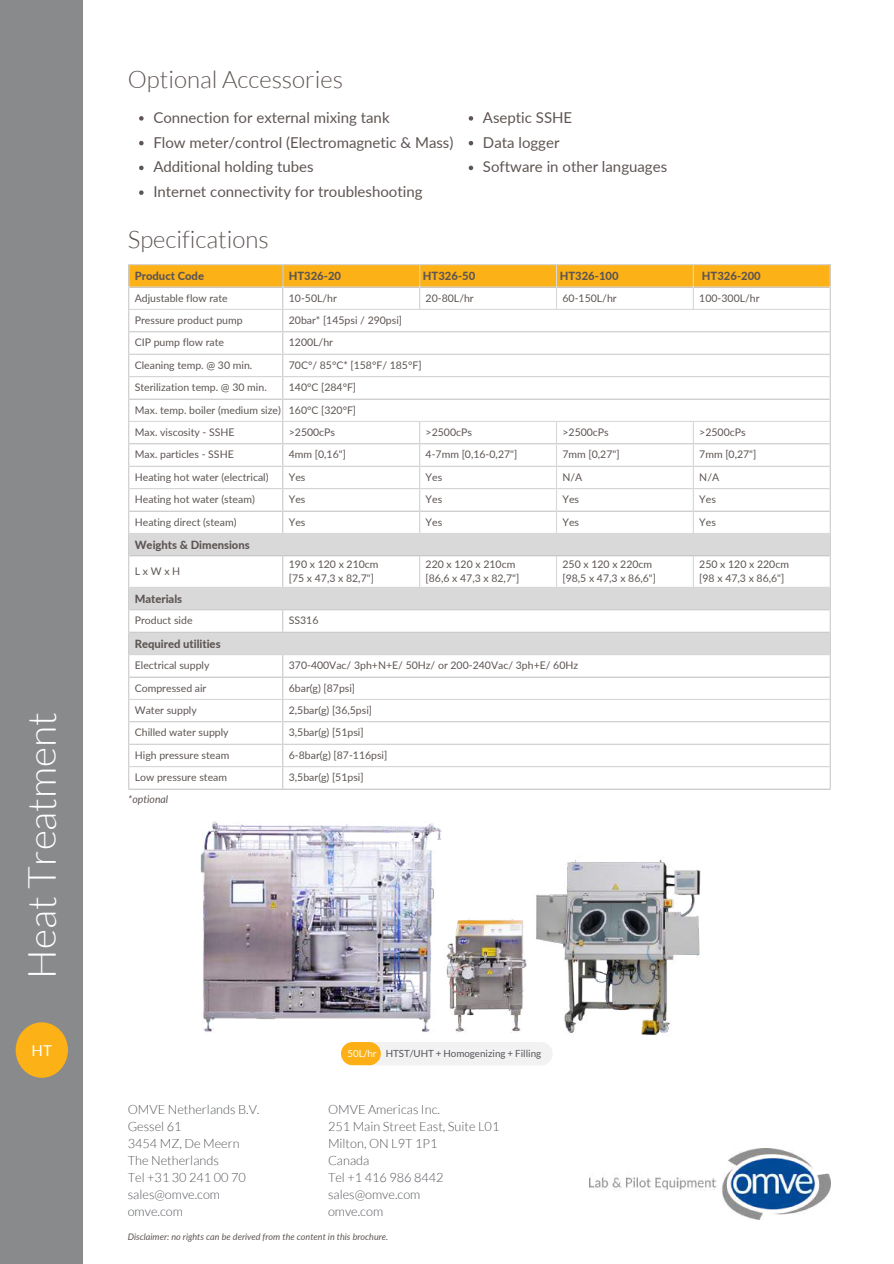
<style>
.page{position:relative;width:894px;height:1264px;background:#fff}
.page>*{position:absolute;margin:0;border:0;box-sizing:border-box;transform-origin:0 0}
.t1{font:300 39px "Lato";color:#fff}
.t2{font:300 24px "Lato";color:#5d5553}
.t3{font:15px/24.8px "Lato";color:#5d5553}
.t4{font:15px "Lato";color:#fff}
.t5{font:300 12.75px/17px "Lato";color:#54565b}
.t6{font:800 11.25px "Lato";color:#5d5553}
.t7{font:10.5px/14px "Lato";color:#5d5553}
.t8{font:italic 10.5px "Lato";color:#5d5553}
.t9{font:9.75px "Lato";color:#54565b}
.t10{font:italic 9px "Lato";color:#5d5553}
.s1{color:#fff}
</style>
<div class="page">
<div style="left:1px;top:0;width:82px;height:1263px;background:#888a8c"></div>
<div style="left:16px;top:1022px;width:52px;height:55px;background:#fcb116;border-radius:50%"></div>
<img style="left:589px;top:1148px;width:241px;height:71px">
<div style="left:129px;top:265px;width:700px;height:21px;background:#fcb116"></div>
<svg style="left:129px;top:534px;width:700px;height:120px;fill:#d9d9d9"></svg>
<hr style="left:128px;top:265px;width:1px;height:523px;background:#d9d9d9">
<hr style="left:282px;top:265px;width:1px;height:268px;background:#d9d9d9">
<hr style="left:282px;top:556px;width:1px;height:31px;background:#d9d9d9">
<svg style="left:282px;top:610px;width:1px;height:21px"></svg>
<hr style="left:282px;top:655px;width:1px;height:133px;background:#d9d9d9">
<hr style="left:419px;top:265px;width:1px;height:44px;background:#d9d9d9">
<hr style="left:419px;top:422px;width:1px;height:111px;background:#d9d9d9">
<hr style="left:419px;top:556px;width:1px;height:31px;background:#d9d9d9">
<hr style="left:556px;top:265px;width:1px;height:44px;background:#d9d9d9">
<hr style="left:556px;top:422px;width:1px;height:111px;background:#d9d9d9">
<hr style="left:556px;top:556px;width:1px;height:31px;background:#d9d9d9">
<hr style="left:692px;top:265px;width:1px;height:44px;background:#d9d9d9">
<hr style="left:692px;top:422px;width:1px;height:111px;background:#d9d9d9">
<hr style="left:692px;top:556px;width:1px;height:31px;background:#d9d9d9">
<hr style="left:829px;top:265px;width:1px;height:523px;background:#d9d9d9">
<hr style="left:128px;top:264px;width:702px;height:1px;background:#d9d9d9">
<hr style="left:128px;top:286px;width:702px;height:1px;background:#d9d9d9">
<hr style="left:128px;top:309px;width:702px;height:1px;background:#d9d9d9">
<hr style="left:128px;top:331px;width:702px;height:1px;background:#d9d9d9">
<hr style="left:128px;top:354px;width:702px;height:1px;background:#d9d9d9">
<hr style="left:128px;top:376px;width:702px;height:1px;background:#d9d9d9">
<hr style="left:128px;top:398px;width:702px;height:1px;background:#d9d9d9">
<hr style="left:128px;top:421px;width:702px;height:1px;background:#d9d9d9">
<hr style="left:128px;top:443px;width:702px;height:1px;background:#d9d9d9">
<hr style="left:128px;top:465px;width:702px;height:2px;background:#d9d9d9">
<hr style="left:128px;top:488px;width:702px;height:1px;background:#d9d9d9">
<hr style="left:128px;top:510px;width:702px;height:1px;background:#d9d9d9">
<hr style="left:128px;top:533px;width:702px;height:1px;background:#d9d9d9">
<hr style="left:128px;top:555px;width:702px;height:1px;background:#d9d9d9">
<hr style="left:128px;top:587px;width:702px;height:1px;background:#d9d9d9">
<hr style="left:128px;top:609px;width:702px;height:1px;background:#d9d9d9">
<hr style="left:128px;top:631px;width:702px;height:1px;background:#d9d9d9">
<hr style="left:128px;top:654px;width:702px;height:1px;background:#d9d9d9">
<hr style="left:128px;top:676px;width:702px;height:1px;background:#d9d9d9">
<hr style="left:128px;top:699px;width:702px;height:1px;background:#d9d9d9">
<hr style="left:128px;top:721px;width:702px;height:1px;background:#d9d9d9">
<hr style="left:128px;top:743px;width:702px;height:1px;background:#d9d9d9">
<hr style="left:128px;top:766px;width:702px;height:1px;background:#d9d9d9">
<hr style="left:128px;top:788px;width:702px;height:1px;background:#d9d9d9">
<div style="left:373px;top:1042px;width:179px;height:23px;background:#f2f2f2"></div>
<div style="left:341px;top:1041px;width:40px;height:24px;background:#fcb016;border-radius:12px"></div>
<img style="left:200px;top:821px;width:242px;height:211px">
<img style="left:437px;top:917px;width:84px;height:116px">
<img style="left:521px;top:859px;width:180px;height:177px">
<svg style="left:139px;top:116px;width:4px;height:5px"></svg>
<svg style="left:139px;top:141px;width:4px;height:4px"></svg>
<svg style="left:139px;top:166px;width:4px;height:4px"></svg>
<svg style="left:139px;top:190px;width:4px;height:5px"></svg>
<svg style="left:468px;top:116px;width:5px;height:5px"></svg>
<svg style="left:468px;top:141px;width:5px;height:4px"></svg>
<svg style="left:468px;top:166px;width:5px;height:4px"></svg>
<h1 class="t1" style="left:17px;top:978px;width:268px;rotate:-90deg">Heat Treatment</h1>
<h3 class="t4" style="left:32px;top:1041px;width:22px">HT</h3>
<h2 class="t2" style="left:128px;top:64px;width:217px">Optional Accessories</h2>
<h3 class="t3" style="left:153px;top:105px;width:301px">Connection for external mixing tank<br>Flow meter/control (Electromagnetic &amp; Mass)<br>Additional holding tubes<br>Internet connectivity for troubleshooting</h3>
<h2 class="t2" style="left:128px;top:224px;width:142px">Specifications</h2>
<h3 class="t3" style="left:483px;top:105px;width:186px">Aseptic SSHE<br>Data logger<br>Software in other languages</h3>
<p class="t6" style="left:135px;top:269px;width:71px">Product Code</p>
<p class="t6" style="left:289px;top:269px;width:54px">HT326-20</p>
<p class="t6" style="left:423px;top:269px;width:54px">HT326-50</p>
<p class="t6" style="left:559px;top:269px;width:60px">HT326-100</p>
<p class="t6" style="left:701px;top:269px;width:60px">HT326-200</p>
<p class="t7" style="left:135px;top:290px;width:94px">Adjustable flow rate</p>
<p class="t7" style="left:289px;top:290px;width:50px">10-50L/hr</p>
<p class="t7" style="left:425px;top:290px;width:50px">20-80L/hr</p>
<p class="t7" style="left:562px;top:290px;width:56px">60-150L/hr</p>
<p class="t7" style="left:699px;top:290px;width:62px">100-300L/hr</p>
<p class="t7" style="left:135px;top:313px;width:109px">Pressure product pump</p>
<p class="t7" style="left:289px;top:313px;width:115px">20bar* [145psi / 290psi]</p>
<p class="t7" style="left:135px;top:335px;width:91px">CIP pump flow rate</p>
<p class="t7" style="left:289px;top:335px;width:46px">1200L/hr</p>
<p class="t7" style="left:135px;top:358px;width:119px">Cleaning temp. @ 30 min.</p>
<p class="t7" style="left:289px;top:358px;width:134px">70C°/ 85°C* [158°F/ 185°F]</p>
<p class="t7" style="left:135px;top:380px;width:133px">Sterilization temp. @ 30 min.</p>
<p class="t7" style="left:135px;top:376px;width:223px;line-height:22.4px;text-align:justify;text-indent:154px">140°C [284°F] Max. temp. boiler (medium size) 160°C [320°F] Max. viscosity - SSHE</p>
<p class="t7" style="left:289px;top:425px;width:48px">&gt;2500cPs</p>
<p class="t7" style="left:425px;top:425px;width:48px">&gt;2500cPs</p>
<p class="t7" style="left:562px;top:425px;width:48px">&gt;2500cPs</p>
<p class="t7" style="left:699px;top:425px;width:48px">&gt;2500cPs</p>
<p class="t7" style="left:135px;top:447px;width:100px">Max. particles - SSHE</p>
<p class="t7" style="left:289px;top:447px;width:59px">4mm [0,16"]</p>
<p class="t7" style="left:425px;top:447px;width:93px">4-7mm [0,16-0,27"]</p>
<p class="t7" style="left:562px;top:447px;width:59px">7mm [0,27"]</p>
<p class="t7" style="left:699px;top:447px;width:59px">7mm [0,27"]</p>
<p class="t7" style="left:135px;top:470px;width:135px">Heating hot water (electrical)</p>
<p class="t7" style="left:289px;top:470px;width:18px">Yes</p>
<p class="t7" style="left:425px;top:470px;width:18px">Yes</p>
<p class="t7" style="left:562px;top:470px;width:21px">N/A</p>
<p class="t7" style="left:699px;top:470px;width:21px">N/A</p>
<p class="t7" style="left:135px;top:492px;width:121px">Heating hot water (steam)</p>
<p class="t7" style="left:289px;top:492px;width:18px">Yes</p>
<p class="t7" style="left:425px;top:492px;width:18px">Yes</p>
<p class="t7" style="left:562px;top:492px;width:18px">Yes</p>
<p class="t7" style="left:699px;top:492px;width:18px">Yes</p>
<p class="t7" style="left:135px;top:514px;width:103px">Heating direct (steam)</p>
<p class="t7" style="left:289px;top:514px;width:18px">Yes</p>
<p class="t7" style="left:425px;top:514px;width:18px">Yes</p>
<p class="t7" style="left:562px;top:514px;width:18px">Yes</p>
<p class="t7" style="left:699px;top:514px;width:18px">Yes</p>
<p class="t6" style="left:135px;top:538px;width:116px">Weights &amp; Dimensions</p>
<p class="t7" style="left:135px;top:564px;width:47px">LxWxH</p>
<p class="t7" style="left:289px;top:557px;width:91px">190 x 120 x 210cm [75 x 47,3 x 82,7"]</p>
<p class="t7" style="left:425px;top:557px;width:95px">220 x 120 x 210cm [86,6 x 47,3 x 82,7"]</p>
<p class="t7" style="left:562px;top:557px;width:95px">250 x 120 x 220cm [98,5 x 47,3 x 86,6"]</p>
<p class="t7" style="left:699px;top:557px;width:91px">250 x 120 x 220cm [98 x 47,3 x 86,6"]</p>
<p class="t6" style="left:135px;top:591px;width:49px">Materials</p>
<p class="t7" style="left:135px;top:613px;width:59px">Product side</p>
<p class="t7" style="left:289px;top:613px;width:31px">SS316</p>
<p class="t6" style="left:135px;top:636px;width:87px">Required utilities</p>
<p class="t7" style="left:135px;top:658px;width:76px">Electrical supply</p>
<p class="t7" style="left:289px;top:658px;width:291px">370-400Vac/ 3ph+N+E/ 50Hz/ or 200-240Vac/ 3ph+E/ 60Hz</p>
<p class="t7" style="left:135px;top:680px;width:73px">Compressed air</p>
<p class="t7" style="left:289px;top:680px;width:68px">6bar(g) [87psi]</p>
<p class="t7" style="left:135px;top:703px;width:63px">Water supply</p>
<p class="t7" style="left:289px;top:703px;width:85px">2,5bar(g) [36,5psi]</p>
<p class="t7" style="left:135px;top:725px;width:95px">Chilled water supply</p>
<p class="t7" style="left:289px;top:725px;width:76px">3,5bar(g) [51psi]</p>
<p class="t7" style="left:135px;top:747px;width:96px">High pressure steam</p>
<p class="t7" style="left:289px;top:747px;width:100px">6-8bar(g) [87-116psi]</p>
<p class="t7" style="left:135px;top:770px;width:94px">Low pressure steam</p>
<p class="t7" style="left:289px;top:770px;width:76px">3,5bar(g) [51psi]</p>
<p class="t8" style="left:128px;top:793px;width:42px">*optional</p>
<p class="t9" style="left:347px;top:1047px;width:195px"><span class="s1">50L/hr</span> HTST/UHT + Homogenizing + Filling</p>
<p class="t5" style="left:128px;top:1100px;width:133px">OMVE Netherlands B.V.<br>Gessel 61<br>3454 MZ, De Meern<br>The Netherlands<br>Tel +31 30 241 00 70 sales@omve.com omve.com</p>
<p class="t5" style="left:328px;top:1100px;width:173px">OMVE Americas Inc.<br>251 Main Street East, Suite L01<br>Milton, ON L9T 1P1<br>Canada<br>Tel +1 416 986 8442 sales@omve.com<br>omve.com</p>
<p class="t10" style="left:128px;top:1231px;width:262px">Disclaimer: no rights can be derived from the content in this brochure.</p>
</div>
